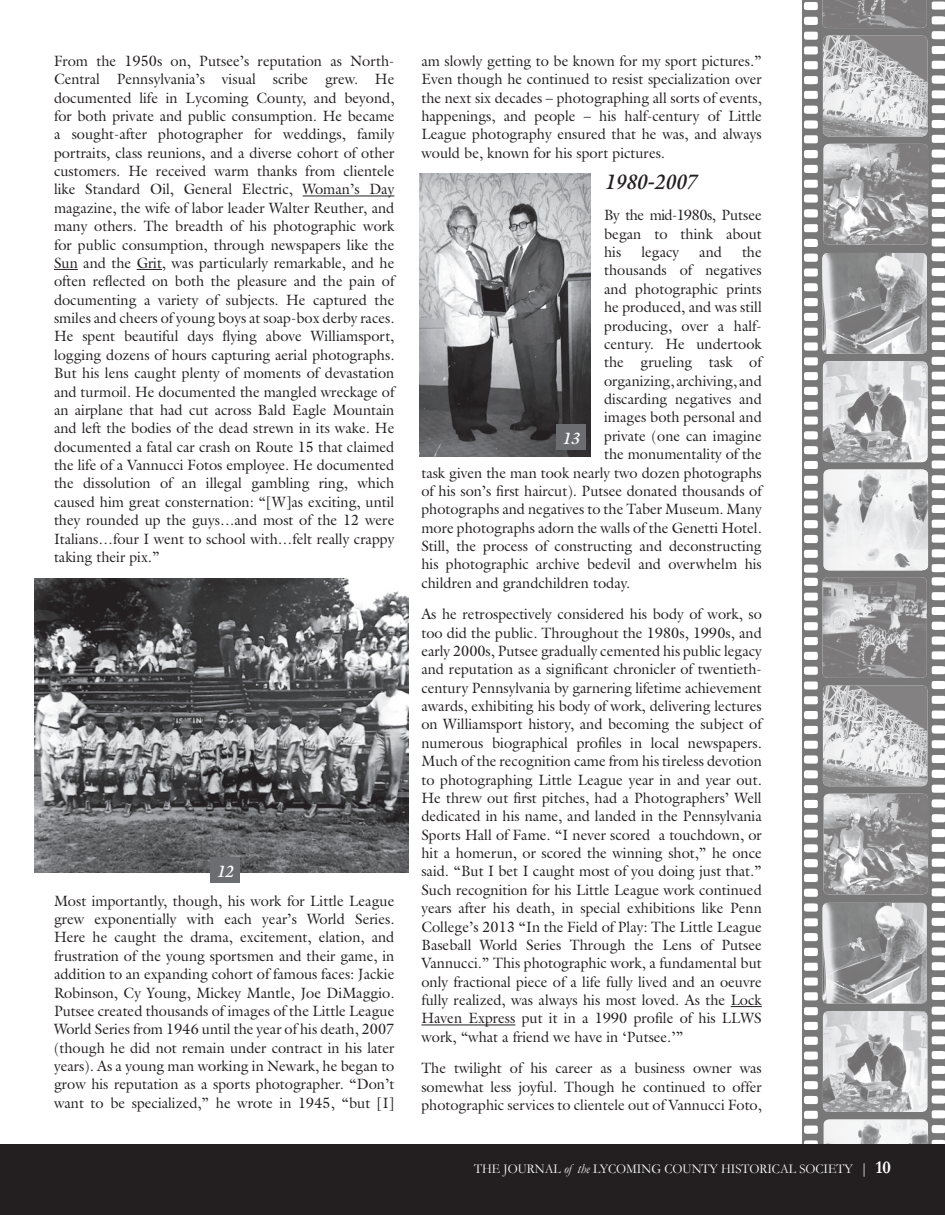
<style>
.page{position:relative;width:945px;height:1215px;background:#fff}
.page>*{position:absolute;margin:0;border:0;box-sizing:border-box;transform-origin:0 0}
.t1{font:italic 700 21px "Galliard";color:#231f20}
.t2{font:italic 700 16.5px "Galliard";color:#fff}
.t3{font:15px/18.3px "Galliard";color:#231f20;text-align:justify}
.t4{font:13.5px "Garamond";color:#fff;scale:.95 1}
.s1{font-style:italic}
.s2{font-size:15px}
.s3{font-weight:700;font-size:18px}
</style>
<div class="page">
<svg style="left:802px;top:0;width:143px;height:1145px"></svg>
<img style="left:823px;top:36px;width:105px;height:101px">
<img style="left:822px;top:0;width:105px;height:28px">
<img style="left:824px;top:144px;width:104px;height:101px">
<img style="left:822px;top:253px;width:105px;height:101px">
<img style="left:823px;top:361px;width:105px;height:101px">
<img style="left:824px;top:469px;width:104px;height:101px">
<div style="left:0;top:1145px;width:945px;height:70px;background:#231f20"></div>
<hr style="left:303px;top:196px;width:91px;height:1px;background:#231f20">
<svg style="left:54px;top:269px;width:24px;height:1px"></svg>
<svg style="left:137px;top:269px;width:25px;height:1px"></svg>
<hr style="left:731px;top:1006px;width:31px;height:1px;background:#231f20">
<hr style="left:421px;top:1025px;width:94px;height:1px;background:#231f20">
<img style="left:35px;top:579px;width:373px;height:294px">
<img style="left:420px;top:173px;width:171px;height:284px">
<div style="left:210px;top:857px;width:30px;height:26px;background:#6c6d70"></div>
<div style="left:556px;top:424px;width:30px;height:26px;background:#6c6d70"></div>
<p class="t3" style="left:54px;top:51px;width:342px">From the 1950s on, Putsee’s reputation as North-Central Pennsylvania’s visual scribe grew. He documented life in Lycoming County, and beyond, for both private and public consumption. He became a sought-after photographer for weddings, family portraits, class reunions, and a diverse cohort of other customers. He received warm thanks from clientele like Standard Oil, General Electric, Woman’s Day magazine, the wife of labor leader Walter Reuther, and many others. The breadth of his photographic work for public consumption, through newspapers like the Sun and the Grit, was particularly remarkable, and he often reflected on both the pleasure and the pain of documenting a variety of subjects. He captured the smiles and cheers of young boys at soap-box derby races.<br>He spent beautiful days flying above Williamsport, logging dozens of hours capturing aerial photographs.<br>But his lens caught plenty of moments of devastation and turmoil. He documented the mangled wreckage of an airplane that had cut across Bald Eagle Mountain and left the bodies of the dead strewn in its wake. He documented a fatal car crash on Route 15 that claimed the life of a Vannucci Fotos employee. He documented the dissolution of an illegal gambling ring, which caused him great consternation: “[W]as exciting, until they rounded up the guys…and most of the 12 were Italians…four I went to school with…felt really crappy taking their pix.”</p>
<p class="t2" style="left:216px;top:861px;width:19px">12</p>
<p class="t3" style="left:54px;top:891px;width:342px">Most importantly, though, his work for Little League grew exponentially with each year’s World Series.<br>Here he caught the drama, excitement, elation, and frustration of the young sportsmen and their game, in addition to an expanding cohort of famous faces: Jackie Robinson, Cy Young, Mickey Mantle, Joe DiMaggio.<br>Putsee created thousands of images of the Little League World Series from 1946 until the year of his death, 2007 (though he did not remain under contract in his later years). As a young man working in Newark, he began to grow his reputation as a sports photographer. “Don’t want to be specialized,” he wrote in 1945, “but [I]</p>
<p class="t3" style="left:421px;top:51px;width:342px">am slowly getting to be known for my sport pictures.” Even though he continued to resist specialization over the next six decades – photographing all sorts of events, happenings, and people – his half-century of Little League photography ensured that he was, and always would be, known for his sport pictures.</p>
<p class="t1" style="left:604px;top:169px;width:94px">1980-2007</p>
<p class="t3" style="left:604px;top:206px;width:159px">By the mid-1980s, Putsee began to think about his</p>
<p class="t3" style="left:641px;top:243px;width:39px">legacy</p>
<p class="t3" style="left:699px;top:243px;width:24px">and</p>
<p class="t3" style="left:742px;top:243px;width:21px">the</p>
<p class="t3" style="left:604px;top:261px;width:159px">thousands of negatives</p>
<p class="t3" style="left:604px;top:279px;width:159px">and photographic prints</p>
<p class="t3" style="left:604px;top:298px;width:159px">he produced, and was still</p>
<p class="t3" style="left:604px;top:316px;width:159px">producing, over a half-</p>
<p class="t3" style="left:604px;top:335px;width:159px">century. He undertook</p>
<p class="t3" style="left:604px;top:353px;width:159px">the grueling task of</p>
<p class="t3" style="left:604px;top:371px;width:159px">organizing, archiving, and</p>
<p class="t3" style="left:604px;top:390px;width:159px">discarding negatives and</p>
<p class="t3" style="left:604px;top:408px;width:159px">images both personal and</p>
<p class="t3" style="left:604px;top:426px;width:159px">private (one can imagine</p>
<p class="t3" style="left:604px;top:445px;width:159px">the monumentality of the</p>
<p class="t3" style="left:421px;top:463px;width:342px">task given the man took nearly two dozen photographs</p>
<p class="t3" style="left:421px;top:482px;width:342px">of his son’s first haircut). Putsee donated thousands of</p>
<p class="t3" style="left:421px;top:500px;width:342px">photographs and negatives to the Taber Museum. Many</p>
<p class="t3" style="left:421px;top:518px;width:342px">more photographs adorn the walls of the Genetti Hotel.</p>
<p class="t3" style="left:421px;top:537px;width:342px">Still, the process of constructing and deconstructing</p>
<p class="t3" style="left:421px;top:555px;width:342px">his photographic archive bedevil and overwhelm his</p>
<p class="t3" style="left:421px;top:573px;width:210px">children and grandchildren today.</p>
<p class="t3" style="left:421px;top:605px;width:342px">As he retrospectively considered his body of work, so too did the public. Throughout the 1980s, 1990s, and early 2000s, Putsee gradually cemented his public legacy and reputation as a significant chronicler of twentieth&shy;century Pennsylvania by garnering lifetime achievement awards, exhibiting his body of work, delivering lectures on Williamsport history, and becoming the subject of numerous biographical profiles in local newspapers.<br>Much of the recognition came from his tireless devotion to photographing Little League year in and year out.<br>He threw out first pitches, had a Photographers’ Well dedicated in his name, and landed in the Pennsylvania Sports Hall of Fame. “I never scored a touchdown, or hit a homerun, or scored the winning shot,” he once said. “But I bet I caught most of you doing just that.” Such recognition for his Little League work continued years after his death, in special exhibitions like Penn College’s 2013 “In the Field of Play: The Little League Baseball World Series Through the Lens of Putsee Vannucci.” This photographic work, a fundamental but only fractional piece of a life fully lived and an oeuvre fully realized, was always his most loved. As the Lock Haven Express put it in a 1990 profile of his LLWS work, “what a friend we have in ‘Putsee.’”</p>
<p class="t3" style="left:421px;top:1059px;width:342px">The twilight of his career as a business owner was somewhat less joyful. Though he continued to offer photographic services to clientele out of Vannucci Foto,</p>
<p class="t2" style="left:562px;top:428px;width:19px">13</p>
<p class="t4" style="left:474px;top:1160px;width:440px">THE JOURNAL <span class="s1">of the</span> LYCOMING COUNTY HISTORICAL SOCIETY <span class="s2">|</span> <span class="s3">10</span></p>
</div>
